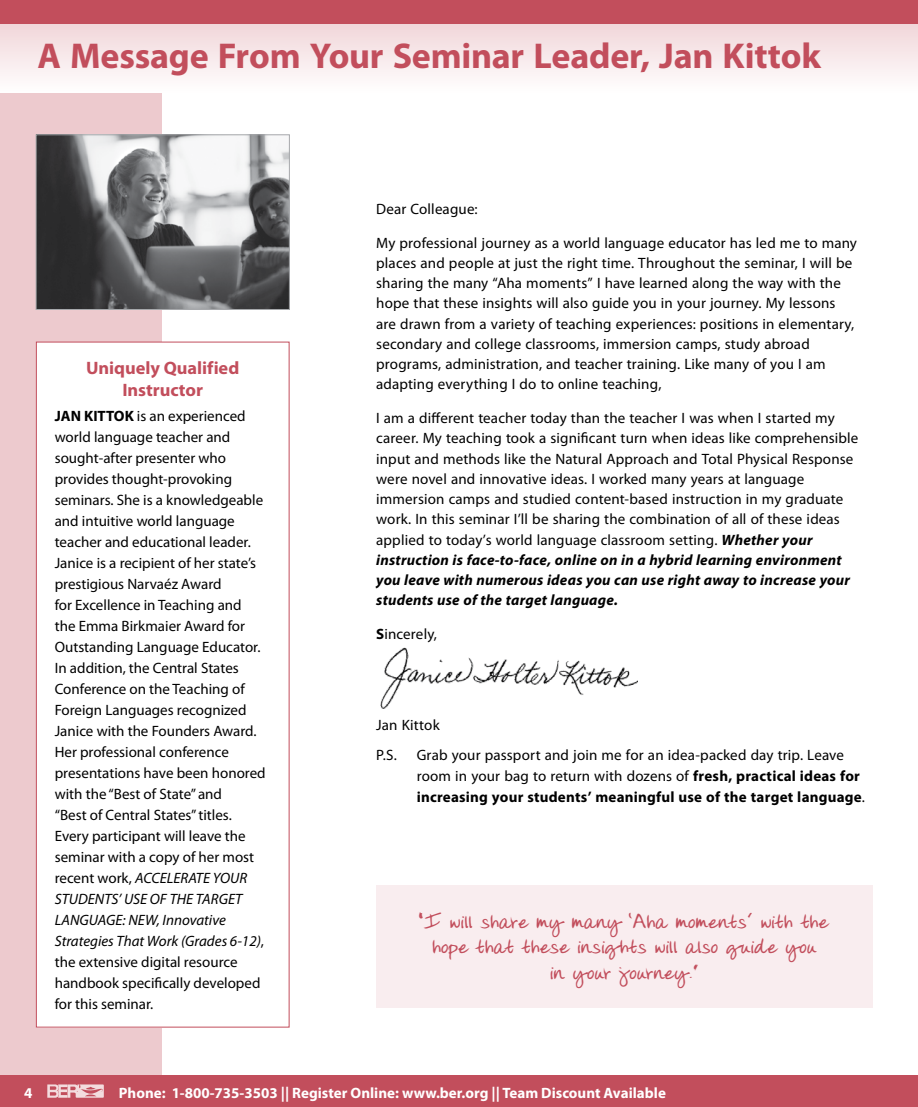
<style>
.page{position:relative;width:918px;height:1107px;background:#fff}
.page>*{position:absolute;margin:0;border:0;box-sizing:border-box;transform-origin:0 0}
.t1{font:700 36px "Myriad Pro";letter-spacing:-.005em;color:#c24e5c}
.t2{font:700 21px/25.2px "Donnys Hand";letter-spacing:.005em;color:#c24e5c;text-align:center}
.t3{font:700 18px/21.6px "Myriad Pro";letter-spacing:-.005em;color:#c24e5c;text-align:center}
.t4{font:15px/21px "Myriad Pro";letter-spacing:.005em;color:#000}
.t5{font:700 15px "Myriad Pro";color:#fff}
.s1{font-weight:700}
.s2{font-style:italic}
.s3{font-weight:700;font-style:italic}
</style>
<div class="page">
<div style="left:0;top:0;width:162px;height:1107px;background:#edcace"></div>
<div style="left:0;top:1076px;width:918px;height:31px;background:#c24e5c"></div>
<svg style="left:47px;top:1084px;width:57px;height:14px"></svg>
<svg style="left:0;top:24px;width:918px;height:68px"></svg>
<div style="left:0;top:0;width:918px;height:24px;background:#c24e5c"></div>
<img style="left:380px;top:647px;width:258px;height:62px">
<div style="left:36px;top:342px;width:253px;height:685px;background:#fff"></div>
<div style="left:36px;top:342px;width:254px;height:686px;border:1px solid #c24e5c"></div>
<div style="left:376px;top:885px;width:497px;height:123px;background:#f9edef"></div>
<img style="left:38px;top:137px;width:250px;height:171px">
<div style="left:36px;top:135px;width:254px;height:175px;border:1px solid #a7a9ac"></div>
<h1 class="t1" style="left:38px;top:32px;width:785px">A Message From Your Seminar Leader, Jan Kittok</h1>
<p class="t3" style="left:86px;top:356px;width:155px">Uniquely Qualified<br>Instructor</p>
<p class="t4" style="left:55px;top:405px;width:212px"><span class="s1">JAN KITTOK</span> is an experienced world language teacher and sought-after presenter who provides thought-provoking seminars. She is a knowledgeable and intuitive world language teacher and educational leader.<br>Janice is a recipient of her state’s prestigious Narvaéz Award<br>for Excellence in Teaching and the Emma Birkmaier Award for<br>Outstanding Language Educator.<br>In addition, the Central States<br>Conference on the Teaching of<br>Foreign Languages recognized<br>Janice with the Founders Award.<br>Her professional conference presentations have been honored with the “Best of State” and<br>“Best of Central States” titles.<br>Every participant will leave the seminar with a copy of her most recent work, <span class="s2">ACCELERATE YOUR<br>STUDENTS’ USE OF THE TARGET<br>LANGUAGE: NEW, Innovative<br>Strategies That Work (Grades 6-12)</span>, the extensive digital resource handbook specifically developed for this seminar.</p>
<p class="t4" style="left:376px;top:198px;width:103px">Dear Colleague:</p>
<p class="t4" style="left:376px;top:232px;width:482px;line-height:20.2px">My professional journey as a world language educator has led me to many places and people at just the right time. Throughout the seminar, I will be sharing the many “Aha moments” I have learned along the way with the hope that these insights will also guide you in your journey. My lessons are drawn from a variety of teaching experiences: positions in elementary, secondary and college classrooms, immersion camps, study abroad programs, administration, and teacher training. Like many of you I am adapting everything I do to online teaching,</p>
<p class="t4" style="left:376px;top:408px;width:484px;line-height:20.2px">I am a different teacher today than the teacher I was when I started my career. My teaching took a significant turn when ideas like comprehensible input and methods like the Natural Approach and Total Physical Response were novel and innovative ideas. I worked many years at language immersion camps and studied content-based instruction in my graduate work. In this seminar I’ll be sharing the combination of all of these ideas applied to today’s world language classroom setting. <span class="s3">Whether your instruction is face-to-face, online on in a hybrid learning environment you leave with numerous ideas you can use right away to increase your students use of the target language.</span></p>
<p class="t4" style="left:376px;top:623px;width:62px"><span class="s1">S</span>incerely,</p>
<p class="t4" style="left:376px;top:709px;width:65px;line-height:30px">Jan Kittok<br>P.S.</p>
<p class="t4" style="left:417px;top:744px;width:450px">Grab your passport and join me for an idea-packed day trip. Leave room in your bag to return with dozens of <span class="s1">fresh, practical ideas for increasing your students’ meaningful use of the target language</span>.</p>
<h2 class="t2" style="left:420px;top:911px;width:410px">“I will share my many ‘Aha moments’ with the hope that these insights will also guide you<br>in your journey.”</h2>
<p class="t5" style="left:24px;top:1083px;width:10px">4</p>
<p class="t5" style="left:119px;top:1083px;width:549px">Phone: 1-800-735-3503 || Register Online: www.ber.org || Team Discount Available</p>
</div>
